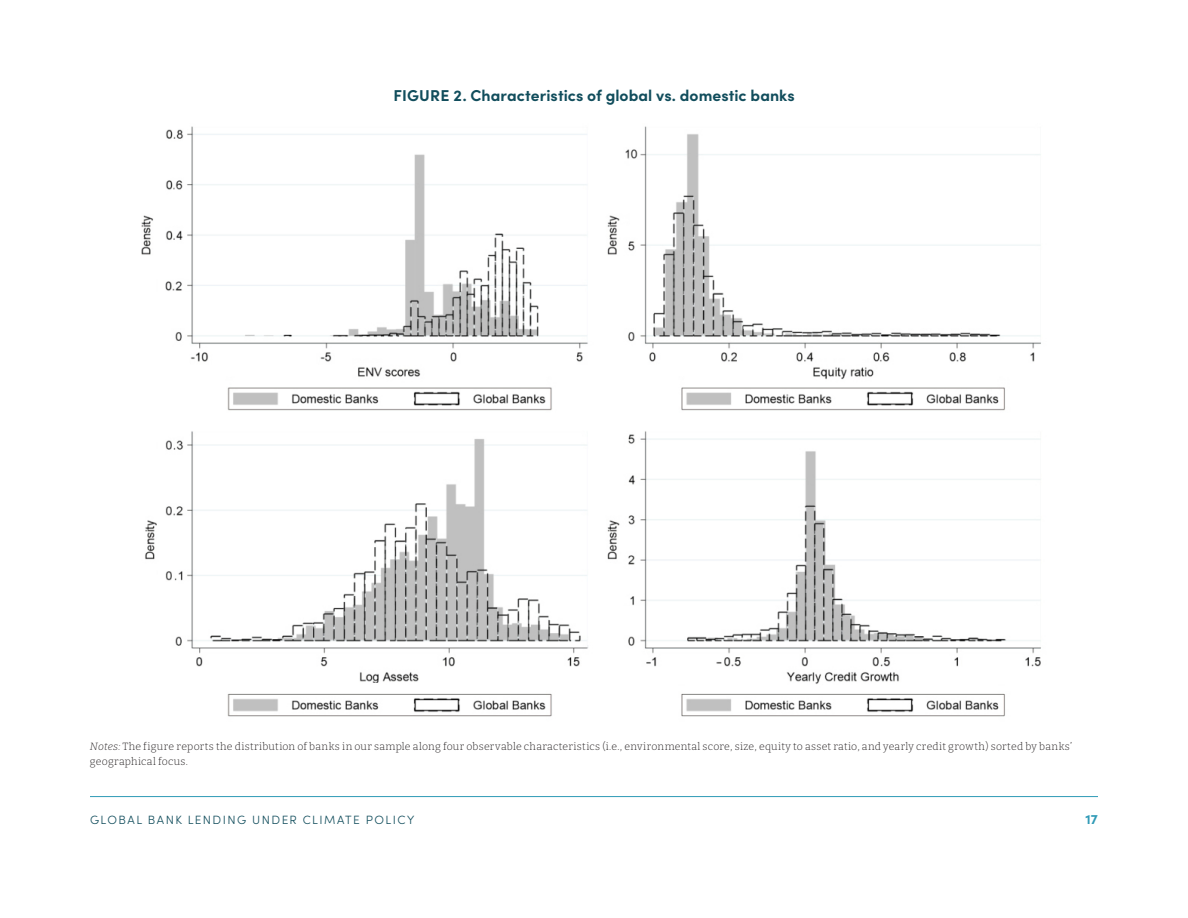
<style>
.page{position:relative;width:1188px;height:918px;background:#fff}
.page>*{position:absolute;margin:0;border:0;box-sizing:border-box;transform-origin:0 0}
._02_FIG_TABLE_title{font:700 15.75px "Sofia Pro";letter-spacing:.005em;color:#114d5c}
.t1{font:700 13.5px "Sofia Pro";color:#2f9ab6}
.t2{font:300 12px "Sofia Pro";letter-spacing:.125em;color:#114d5c}
._02_Figure_Notes_Sou{font:300 10.5px/15px "Bitter";letter-spacing:.025em;color:#231f20}
.s1{font-style:italic}
</style>
<div class="page">
<hr style="left:90px;top:796px;width:1008px;height:1px;background:#2f9ab6">
<img style="left:141px;top:126px;width:900px;height:591px">
<p class="_02_FIG_TABLE_title" style="left:393px;top:84px;width:403px">FIGURE 2. Characteristics of global vs. domestic banks</p>
<p class="_02_Figure_Notes_Sou" style="left:90px;top:739px;width:984px"><span class="s1">Notes:</span> The figure reports the distribution of banks in our sample along four observable characteristics (i.e., environmental score, size, equity to asset ratio, and yearly credit growth) sorted by banks’ geographical focus.</p>
<p class="t2" style="left:90px;top:811px;width:326px">GLOBAL BANK LENDING UNDER CLIMATE POLICY</p>
<p class="t1" style="left:1086px;top:809px;width:14px">17</p>
</div>
